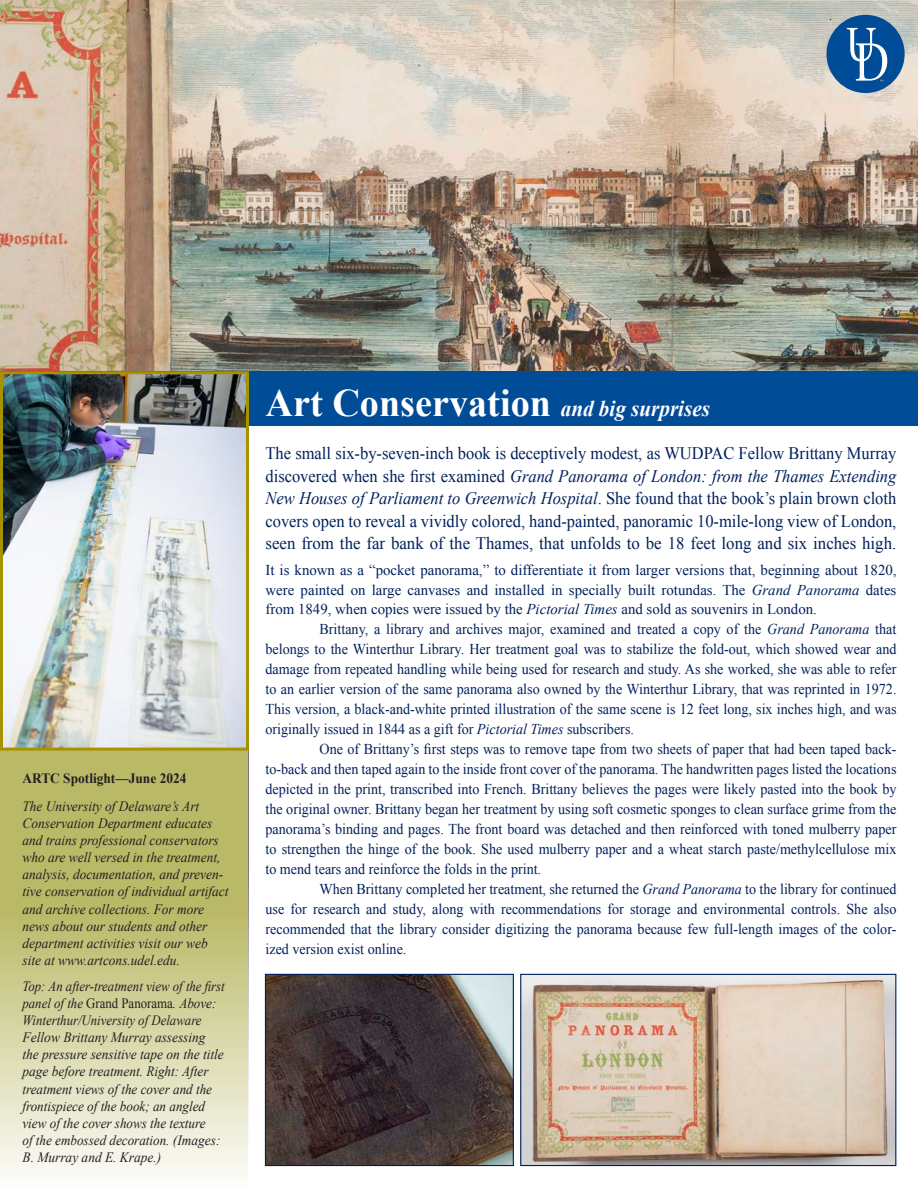
<style>
.page{position:relative;width:918px;height:1188px;background:#fff}
.page>*{position:absolute;margin:0;border:0;box-sizing:border-box;transform-origin:0 0}
.t1{font:700 39px "Times New Roman";color:#fff}
.t2{font:17.55px/22.5px "Times New Roman";color:#00205b;text-align:justify;scale:.94 1}
.t3{font:17.55px "Times New Roman";color:#00205b;scale:.96 1}
.t4{font:15px "Times New Roman";color:#00205b;scale:.94 1}
.t5{font:15px "Times New Roman";color:#00205b}
.t6{font:italic 14.25px/17.1px "Times New Roman";color:#231f20;scale:.94 1}
.t7{font:italic 14.25px/17.1px "Times New Roman";color:#231f20;scale:.9 1}
.t8{font:italic 14.25px "Times New Roman";color:#231f20;scale:.92 1}
.t9{font:700 14.25px "Times New Roman";color:#231f20;scale:.94 1}
.s1{font-style:normal}
.s2{font-style:italic;font-size:22.5px}
.s3{font-style:italic}
</style>
<div class="page">
<svg style="left:0;top:751px;width:249px;height:424px;background:#cdcc92"></svg>
<img style="left:0;top:0;width:918px;height:371px">
<div style="left:1px;top:371px;width:917px;height:55px;background:#004c97"></div>
<img style="left:4px;top:375px;width:241px;height:372px">
<div style="left:0;top:371px;width:249px;height:380px;border:3px solid #a59301"></div>
<div style="left:826px;top:15px;width:79px;height:78px;background:#004c97;border-radius:50%"></div>
<svg style="left:847px;top:28px;width:40px;height:53px"></svg>
<img style="left:522px;top:976px;width:372px;height:188px">
<div style="left:520px;top:974px;width:376px;height:192px;border:1px solid #00205b"></div>
<img style="left:267px;top:976px;width:245px;height:188px">
<div style="left:265px;top:974px;width:249px;height:192px;border:1px solid #00205b"></div>
<p class="t9" style="left:22px;top:768px;width:176px">ARTC Spotlight—June 2024</p>
<p class="t6" style="left:22px;top:797px;width:190px">The University of Delaware’s Art</p>
<p class="t6" style="left:22px;top:814px;width:221px">Conservation Department educates and trains professional conservators who are well versed in the treatment, analysis, documentation, and preven&shy;tive conservation of individual artifact and archive collections. For more news about our students and other department activities visit our web</p>
<p class="t6" style="left:22px;top:951px;width:169px">site at www.artcons.udel.edu.</p>
<p class="t7" style="left:22px;top:977px;width:226px">Top: An after-treatment view of the first panel of the <span class="s1">Grand Panorama</span>. Above:<br>Winterthur/University of Delaware Fellow Brittany Murray assessing the pressure sensitive tape on the title page before treatment. Right: After treatment views of the cover and the frontispiece of the book; an angled view of the cover shows the texture</p>
<p class="t8" style="left:22px;top:1130px;width:217px">of the embossed decoration. (Images:</p>
<p class="t6" style="left:22px;top:1148px;width:149px">B. Murray and E. Krape.)</p>
<p class="t1" style="left:266px;top:376px;width:446px">Art Conservation <span class="s2">and big surprises</span></p>
<p class="t2" style="left:266px;top:442px;width:673px">The small six-by-seven-inch book is deceptively modest, as WUDPAC Fellow Brittany Murray discovered when she first examined <span class="s3">Grand Panorama of London: from the Thames Extending New Houses of Parliament to Greenwich Hospital</span>. She found that the book’s plain brown cloth covers open to reveal a vividly colored, hand-painted, panoramic 10-mile-long view of London,</p>
<p class="t3" style="left:266px;top:531px;width:659px">seen from the far bank of the Thames, that unfolds to be 18 feet long and six inches high.</p>
<p class="t5" style="left:266px;top:560px;width:633px">It is known as a “pocket panorama,” to differentiate it from larger versions that, beginning about 1820,</p>
<p class="t5" style="left:266px;top:580px;width:632px">were painted on large canvases and installed in specially built rotundas. The <span class="s3">Grand Panorama</span> dates</p>
<p class="t5" style="left:266px;top:599px;width:553px">from 1849, when copies were issued by the <span class="s3">Pictorial Times</span> and sold as souvenirs in London.</p>
<p class="t4" style="left:320px;top:619px;width:615px">Brittany, a library and archives major, examined and treated a copy of the <span class="s3">Grand Panorama</span> that</p>
<p class="t4" style="left:265px;top:639px;width:673px">belongs to the Winterthur Library. Her treatment goal was to stabilize the fold-out, which showed wear and</p>
<p class="t4" style="left:265px;top:659px;width:673px">damage from repeated handling while being used for research and study. As she worked, she was able to refer</p>
<p class="t4" style="left:265px;top:679px;width:673px">to an earlier version of the same panorama also owned by the Winterthur Library, that was reprinted in 1972.</p>
<p class="t4" style="left:265px;top:699px;width:673px">This version, a black-and-white printed illustration of the same scene is 12 feet long, six inches high, and was</p>
<p class="t4" style="left:265px;top:719px;width:394px">originally issued in 1844 as a gift for <span class="s3">Pictorial Times</span> subscribers.</p>
<p class="t4" style="left:320px;top:739px;width:615px">One of Brittany’s first steps was to remove tape from two sheets of paper that had been taped back-</p>
<p class="t4" style="left:266px;top:759px;width:673px">to-back and then taped again to the inside front cover of the panorama. The handwritten pages listed the locations</p>
<p class="t4" style="left:266px;top:779px;width:673px">depicted in the print, transcribed into French. Brittany believes the pages were likely pasted into the book by</p>
<p class="t4" style="left:266px;top:799px;width:673px">the original owner. Brittany began her treatment by using soft cosmetic sponges to clean surface grime from the</p>
<p class="t4" style="left:266px;top:819px;width:673px">panorama’s binding and pages. The front board was detached and then reinforced with toned mulberry paper</p>
<p class="t4" style="left:266px;top:839px;width:673px">to strengthen the hinge of the book. She used mulberry paper and a wheat starch paste/methylcellulose mix</p>
<p class="t4" style="left:266px;top:859px;width:295px">to mend tears and reinforce the folds in the print.</p>
<p class="t4" style="left:320px;top:879px;width:615px">When Brittany completed her treatment, she returned the <span class="s3">Grand Panorama</span> to the library for continued</p>
<p class="t4" style="left:265px;top:899px;width:673px">use for research and study, along with recommendations for storage and environmental controls. She also</p>
<p class="t4" style="left:265px;top:919px;width:673px">recommended that the library consider digitizing the panorama because few full-length images of the color-</p>
<p class="t4" style="left:265px;top:938px;width:151px">ized version exist online.</p>
</div>
